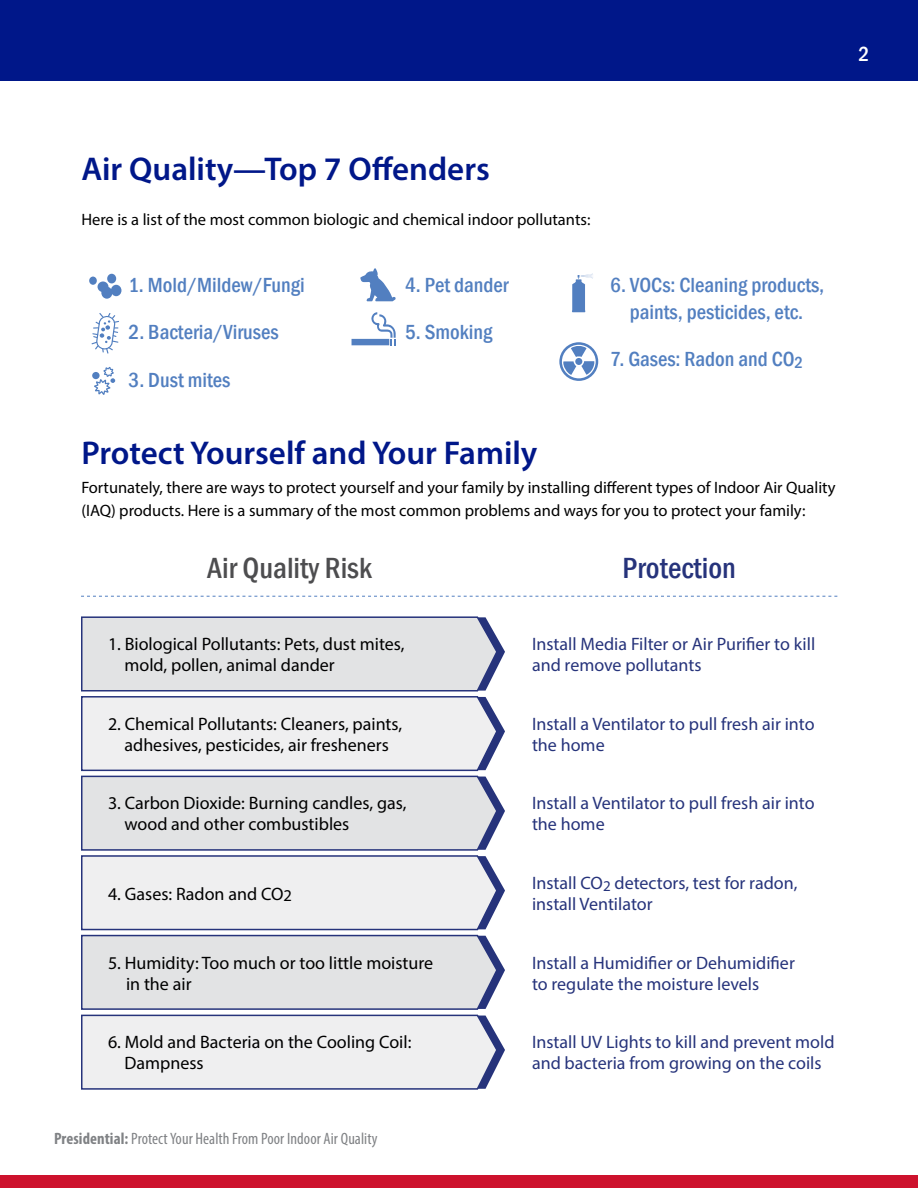
<style>
.page{position:relative;width:918px;height:1188px;background:#fff}
.page>*{position:absolute;margin:0;border:0;box-sizing:border-box;transform-origin:0 0}
.t1{font:600 33px "Myriad Pro";color:#001789}
.t2{font:500 condensed 30px "Franklin Gothic";color:#4d4d4f}
.t3{font:500 condensed 30px "Franklin Gothic";color:#26337b}
.t4{font:500 condensed 21px/27px "Franklin Gothic";color:#527fc0;text-align:center}
.t5{font:500 condensed 21px "Franklin Gothic";color:#fff}
.t6{font:18px/21px "Myriad Pro";color:#26337b}
.t7{font:18px/21px "Myriad Pro";color:#000}
.t8{font:16.5px/22.5px "Myriad Pro";color:#000}
.t9{font:condensed 16.5px "Myriad Pro";letter-spacing:.005em;color:#808285}
.s1{font-size:16.5px}
.s2{font-weight:700}
</style>
<div class="page">
<div style="left:0;top:0;width:918px;height:81px;background:#001789"></div>
<div style="left:0;top:1175px;width:918px;height:13px;background:#cd122d"></div>
<svg style="left:81px;top:616px;width:424px;height:474px"></svg>
<svg style="left:360px;top:268px;width:36px;height:33px"></svg>
<svg style="left:352px;top:312px;width:44px;height:33px"></svg>
<svg style="left:572px;top:274px;width:21px;height:38px"></svg>
<svg style="left:559px;top:342px;width:39px;height:39px"></svg>
<div style="left:575px;top:358px;width:7px;height:7px;background:#527fc0;border-radius:50%"></div>
<svg style="left:92px;top:313px;width:27px;height:41px"></svg>
<div style="left:107px;top:274px;width:9px;height:9px;background:#527fc0;border-radius:50%"></div>
<div style="left:89px;top:277px;width:8px;height:8px;background:#527fc0;border-radius:50%"></div>
<div style="left:101px;top:287px;width:11px;height:12px;background:#527fc0;border-radius:50%"></div>
<div style="left:98px;top:281px;width:10px;height:11px;background:#527fc0;border-radius:50%"></div>
<div style="left:111px;top:285px;width:10px;height:11px;background:#527fc0;border-radius:50%"></div>
<div style="left:92px;top:372px;width:8px;height:7px;background:#527fc0;border-radius:50%"></div>
<svg style="left:94px;top:367px;width:21px;height:28px"></svg>
<svg style="left:81px;top:596px;width:756px;height:1px"></svg>
<p class="t5" style="left:859px;top:41px;width:12px">2</p>
<h1 class="t1" style="left:81px;top:148px;width:410px">Air Quality—Top 7 Offenders</h1>
<p class="t8" style="left:81px;top:208px;width:511px">Here is a list of the most common biologic and chemical indoor pollutants:</p>
<p class="t4" style="left:129px;top:272px;width:178px">1. Mold/Mildew/Fungi</p>
<p class="t4" style="left:129px;top:319px;width:151px">2. Bacteria/Viruses</p>
<p class="t4" style="left:129px;top:366px;width:103px">3. Dust mites</p>
<p class="t4" style="left:405px;top:272px;width:105px">4. Pet dander</p>
<p class="t4" style="left:405px;top:319px;width:89px">5. Smoking</p>
<p class="t4" style="left:610px;top:272px;width:216px">6. VOCs: Cleaning products, paints, pesticides, etc.</p>
<p class="t4" style="left:610px;top:346px;width:194px">7. Gases: Radon and CO<span class="s1">2</span></p>
<h1 class="t1" style="left:81px;top:432px;width:458px">Protect Yourself and Your Family</h1>
<p class="t8" style="left:81px;top:476px;width:756px">Fortunately, there are ways to protect yourself and your family by installing different types of Indoor Air Quality (IAQ) products. Here is a summary of the most common problems and ways for you to protect your family:</p>
<h2 class="t2" style="left:207px;top:549px;width:166px">Air Quality Risk</h2>
<h2 class="t3" style="left:623px;top:549px;width:115px">Protection</h2>
<p class="t7" style="left:125px;top:633px;width:282px;text-indent:-17px">1. Biological Pollutants: Pets, dust mites, mold, pollen, animal dander</p>
<p class="t6" style="left:532px;top:633px;width:285px">Install Media Filter or Air Purifier to kill and remove pollutants</p>
<p class="t7" style="left:108px;top:713px;width:296px;text-align:center">2. Chemical Pollutants: Cleaners, paints, adhesives, pesticides, air fresheners</p>
<p class="t6" style="left:532px;top:713px;width:284px">Install a Ventilator to pull fresh air into the home</p>
<p class="t7" style="left:125px;top:793px;width:283px;text-indent:-17px">3. Carbon Dioxide: Burning candles, gas, wood and other combustibles</p>
<p class="t6" style="left:532px;top:793px;width:284px">Install a Ventilator to pull fresh air into the home</p>
<p class="t7" style="left:108px;top:883px;width:186px">4. Gases: Radon and CO<span class="s1">2</span></p>
<p class="t6" style="left:532px;top:872px;width:267px">Install CO<sub>2</sub> detectors, test for radon, install Ventilator</p>
<p class="t7" style="left:126px;top:952px;width:309px;text-indent:-18px">5. Humidity: Too much or too little moisture in the air</p>
<p class="t6" style="left:532px;top:952px;width:264px">Install a Humidifier or Dehumidifier to regulate the moisture levels</p>
<p class="t7" style="left:125px;top:1032px;width:288px;text-indent:-17px">6. Mold and Bacteria on the Cooling Coil:<br>Dampness</p>
<p class="t6" style="left:532px;top:1032px;width:304px">Install UV Lights to kill and prevent mold and bacteria from growing on the coils</p>
<p class="t9" style="left:54px;top:1129px;width:325px"><span class="s2">Presidential:</span> Protect Your Health From Poor Indoor Air Quality</p>
</div>
